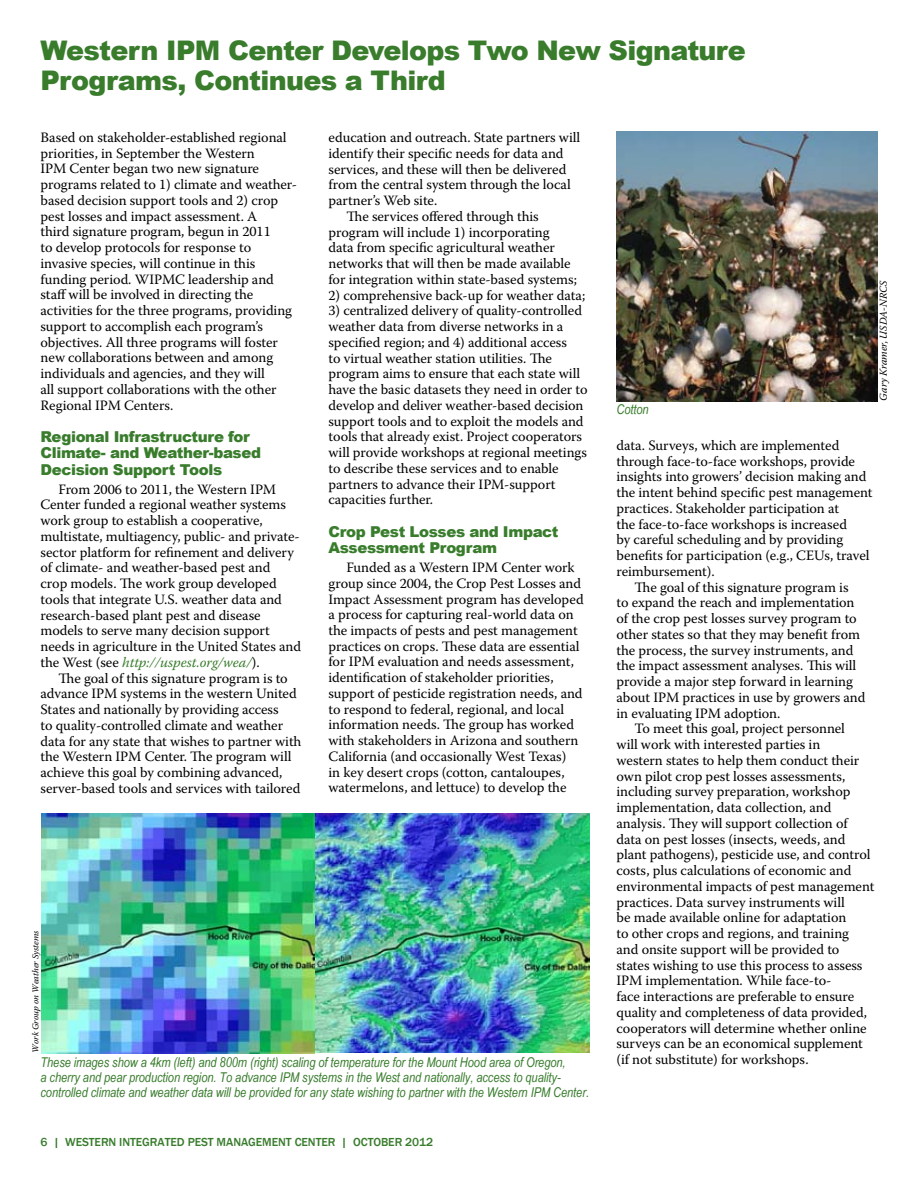
<style>
.page{position:relative;width:918px;height:1188px;background:#fff}
.page>*{position:absolute;margin:0;border:0;box-sizing:border-box;transform-origin:0 0}
.t1{font:900 27px/30px "Arial";letter-spacing:-.025em;color:#387c2c}
.t2{font:900 15px/16.5px "Arial";letter-spacing:-.025em;color:#387c2c}
.t3{font:14.25px/15.8px "Warnock Pro";letter-spacing:-.005em;color:#000}
.t4{font:italic 13.5px/15px "Arial Narrow";letter-spacing:-.005em;color:#387c2c}
.t5{font:500 12px "Franklin Gothic";letter-spacing:-.005em;color:#387c2c}
.t6{font:italic 10.5px "Warnock Pro";color:#000}
.t7{font:italic 9px "Warnock Pro";letter-spacing:-.005em;color:#000}
.s1{font-style:italic;color:#387c2c}
</style>
<div class="page">
<img style="left:41px;top:813px;width:548px;height:240px">
<img style="left:616px;top:131px;width:262px;height:270px">
<h1 class="t1" style="left:40px;top:34px;width:707px">Western IPM Center Develops Two New Signature<br>Programs, Continues a Third</h1>
<p class="t3" style="left:328px;top:129px;width:253px">education and outreach. State partners will</p>
<p class="t3" style="left:328px;top:145px;width:237px">identify their specific needs for data and</p>
<p class="t3" style="left:328px;top:161px;width:240px">services, and these will then be delivered</p>
<p class="t3" style="left:328px;top:177px;width:244px">from the central system through the local</p>
<p class="t3" style="left:328px;top:192px;width:110px">partner’s Web site.</p>
<p class="t3" style="left:346px;top:208px;width:194px">The services offered through this</p>
<p class="t3" style="left:328px;top:224px;width:223px">program will include 1) incorporating</p>
<p class="t3" style="left:328px;top:240px;width:228px">data from specific agricultural weather</p>
<p class="t3" style="left:328px;top:255px;width:244px">networks that will then be made available</p>
<p class="t3" style="left:328px;top:271px;width:250px">for integration within state-based systems;</p>
<p class="t3" style="left:328px;top:287px;width:258px">2) comprehensive back-up for weather data;</p>
<p class="t3" style="left:328px;top:303px;width:261px">3) centralized delivery of quality-controlled weather data from diverse networks in a specified region; and 4) additional access<br>to virtual weather station utilities. The program aims to ensure that each state will have the basic datasets they need in order to develop and deliver weather-based decision support tools and to exploit the models and tools that already exist. Project cooperators will provide workshops at regional meetings to describe these services and to enable partners to advance their IPM-support capacities further.</p>
<p class="t2" style="left:328px;top:523px;width:232px">Crop Pest Losses and Impact<br>Assessment Program</p>
<p class="t3" style="left:329px;top:559px;width:257px;text-indent:18px">Funded as a Western IPM Center work group since 2004, the Crop Pest Losses and Impact Assessment program has developed a process for capturing real-world data on the impacts of pests and pest management practices on crops. These data are essential for IPM evaluation and needs assessment, identification of stakeholder priorities, support of pesticide registration needs, and to respond to federal, regional, and local information needs. The group has worked with stakeholders in Arizona and southern California (and occasionally West Texas)<br>in key desert crops (cotton, cantaloupes, watermelons, and lettuce) to develop the</p>
<p class="t3" style="left:40px;top:129px;width:258px">Based on stakeholder-established regional priorities, in September the Western<br>IPM Center began two new signature programs related to 1) climate and weather&shy;based decision support tools and 2) crop pest losses and impact assessment. A<br>third signature program, begun in 2011<br>to develop protocols for response to invasive species, will continue in this funding period. WIPMC leadership and staff will be involved in directing the activities for the three programs, providing support to accomplish each program’s objectives. All three programs will foster new collaborations between and among individuals and agencies, and they will<br>all support collaborations with the other Regional IPM Centers.</p>
<p class="t2" style="left:40px;top:428px;width:222px">Regional Infrastructure for<br>Climate- and Weather-based<br>Decision Support Tools</p>
<p class="t3" style="left:41px;top:481px;width:262px;text-indent:18px">From 2006 to 2011, the Western IPM Center funded a regional weather systems work group to establish a cooperative, multistate, multiagency, public- and private&shy;sector platform for refinement and delivery of climate- and weather-based pest and<br>crop models. The work group developed tools that integrate U.S. weather data and research-based plant pest and disease models to serve many decision support needs in agriculture in the United States and the West (see <span class="s1">http://uspest.org/wea/</span>).</p>
<p class="t3" style="left:41px;top:670px;width:262px;text-indent:18px">The goal of this signature program is to advance IPM systems in the western United States and nationally by providing access<br>to quality-controlled climate and weather data for any state that wishes to partner with the Western IPM Center. The program will achieve this goal by combining advanced, server-based tools and services with tailored</p>
<p class="t6" style="left:877px;top:400px;width:122px;rotate:-90deg">Gary Kramer, USDA-NRCS</p>
<p class="t4" style="left:616px;top:402px;width:34px">Cotton</p>
<p class="t3" style="left:617px;top:437px;width:224px">data. Surveys, which are implemented</p>
<p class="t3" style="left:617px;top:453px;width:240px">through face-to-face workshops, provide</p>
<p class="t3" style="left:617px;top:469px;width:251px">insights into growers’ decision making and</p>
<p class="t3" style="left:617px;top:484px;width:258px">the intent behind specific pest management</p>
<p class="t3" style="left:617px;top:500px;width:224px">practices. Stakeholder participation at</p>
<p class="t3" style="left:617px;top:516px;width:232px">the face-to-face workshops is increased</p>
<p class="t3" style="left:617px;top:532px;width:228px">by careful scheduling and by providing</p>
<p class="t3" style="left:617px;top:547px;width:254px">benefits for participation (e.g., CEUs, travel</p>
<p class="t3" style="left:617px;top:563px;width:100px">reimbursement).</p>
<p class="t3" style="left:635px;top:579px;width:216px">The goal of this signature program is</p>
<p class="t3" style="left:617px;top:595px;width:239px">to expand the reach and implementation</p>
<p class="t3" style="left:617px;top:610px;width:242px">of the crop pest losses survey program to</p>
<p class="t3" style="left:617px;top:626px;width:245px">other states so that they may benefit from</p>
<p class="t3" style="left:617px;top:642px;width:239px">the process, the survey instruments, and</p>
<p class="t3" style="left:617px;top:658px;width:241px">the impact assessment analyses. This will</p>
<p class="t3" style="left:617px;top:673px;width:238px">provide a major step forward in learning</p>
<p class="t3" style="left:617px;top:689px;width:251px">about IPM practices in use by growers and</p>
<p class="t3" style="left:617px;top:705px;width:165px">in evaluating IPM adoption.</p>
<p class="t3" style="left:635px;top:721px;width:212px">To meet this goal, project personnel</p>
<p class="t3" style="left:617px;top:736px;width:205px">will work with interested parties in</p>
<p class="t3" style="left:617px;top:752px;width:244px">western states to help them conduct their</p>
<p class="t3" style="left:617px;top:768px;width:231px">own pilot crop pest losses assessments,</p>
<p class="t3" style="left:617px;top:784px;width:235px">including survey preparation, workshop</p>
<p class="t3" style="left:617px;top:799px;width:216px">implementation, data collection, and</p>
<p class="t3" style="left:617px;top:815px;width:233px">analysis. They will support collection of</p>
<p class="t3" style="left:617px;top:831px;width:231px">data on pest losses (insects, weeds, and</p>
<p class="t3" style="left:617px;top:847px;width:256px">plant pathogens), pesticide use, and control</p>
<p class="t3" style="left:617px;top:862px;width:236px">costs, plus calculations of economic and</p>
<p class="t3" style="left:617px;top:878px;width:259px">environmental impacts of pest management</p>
<p class="t3" style="left:617px;top:894px;width:230px">practices. Data survey instruments will</p>
<p class="t3" style="left:617px;top:910px;width:231px">be made available online for adaptation</p>
<p class="t3" style="left:617px;top:925px;width:234px">to other crops and regions, and training</p>
<p class="t3" style="left:617px;top:941px;width:224px">and onsite support will be provided to</p>
<p class="t3" style="left:617px;top:957px;width:248px">states wishing to use this process to assess</p>
<p class="t3" style="left:617px;top:972px;width:216px">IPM implementation. While face-to-</p>
<p class="t3" style="left:617px;top:988px;width:239px">face interactions are preferable to ensure</p>
<p class="t3" style="left:617px;top:1004px;width:252px">quality and completeness of data provided,</p>
<p class="t3" style="left:617px;top:1020px;width:252px">cooperators will determine whether online</p>
<p class="t3" style="left:617px;top:1035px;width:248px">surveys can be an economical supplement</p>
<p class="t3" style="left:617px;top:1051px;width:194px">(if not substitute) for workshops.</p>
<p class="t7" style="left:30px;top:1053px;width:124px;rotate:-90deg">Work Group on Weather Systems</p>
<p class="t4" style="left:40px;top:1054px;width:550px">These images show a 4km (left) and 800m (right) scaling of temperature for the Mount Hood area of Oregon,<br>a cherry and pear production region. To advance IPM systems in the West and nationally, access to quality&shy;controlled climate and weather data will be provided for any state wishing to partner with the Western IPM Center.</p>
<p class="t5" style="left:40px;top:1135px;width:394px">6 | WESTERN INTEGRATED PEST MANAGEMENT CENTER | OCTOBER 2012</p>
</div>
